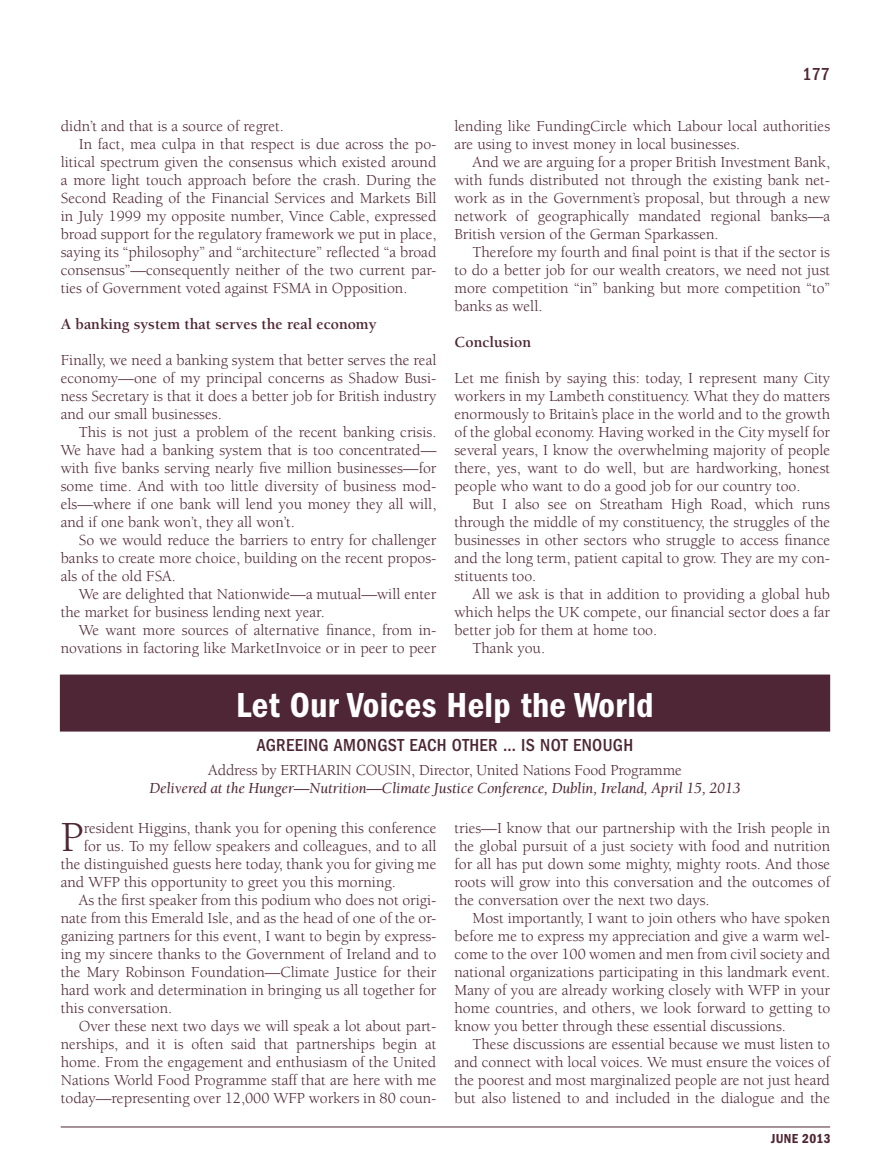
<style>
.page{position:relative;width:891px;height:1175px;background:#fff}
.page>*{position:absolute;margin:0;border:0;box-sizing:border-box;transform-origin:0 0}
.t1{font:44.1px "Berkeley";color:#4e2635}
.t2{font:36px "ITC Franklin Gothic Std Dm Cd";letter-spacing:.01em;color:#fff}
.t3{font:500 condensed 18px "ITC Franklin Gothic Std";letter-spacing:.02em;color:#4e2635}
.t4{font:15.75px/18px "Berkeley";color:#4e2635;text-align:justify}
.t5{font:italic 15.75px "Berkeley";letter-spacing:-.01em;color:#4e2635}
.t6{font:700 15.75px "Berkeley";color:#4e2635}
.t7{font:13.5px "ITC Franklin Gothic Std Dm Cd";letter-spacing:.02em;color:#4e2635}
</style>
<div class="page">
<hr style="left:61px;top:1126px;width:769px;height:1px;background:#4e2635">
<div style="left:60px;top:674px;width:770px;height:57px;background:#4e2635"></div>
<p class="t3" style="left:803px;top:64px;width:29px">177</p>
<p class="t4" style="left:61px;top:117px;width:224px">didn’t and that is a source of regret.</p>
<p class="t4" style="left:79px;top:135px;width:359px">In fact, mea culpa in that respect is due across the po-</p>
<p class="t4" style="left:61px;top:153px;width:377px">litical spectrum given the consensus which existed around</p>
<p class="t4" style="left:61px;top:171px;width:377px">a more light touch approach before the crash. During the</p>
<p class="t4" style="left:61px;top:189px;width:377px">Second Reading of the Financial Services and Markets Bill</p>
<p class="t4" style="left:61px;top:207px;width:377px">in July 1999 my opposite number, Vince Cable, expressed</p>
<p class="t4" style="left:61px;top:225px;width:377px">broad support for the regulatory framework we put in place,</p>
<p class="t4" style="left:61px;top:243px;width:377px">saying its “philosophy” and “architecture” reflected “a broad</p>
<p class="t4" style="left:61px;top:261px;width:377px">consensus”—consequently neither of the two current par-</p>
<p class="t4" style="left:61px;top:279px;width:348px">ties of Government voted against FSMA in Opposition.</p>
<p class="t6" style="left:61px;top:315px;width:317px">A banking system that serves the real economy</p>
<p class="t4" style="left:61px;top:351px;width:377px">Finally, we need a banking system that better serves the real economy—one of my principal concerns as Shadow Busi&shy;ness Secretary is that it does a better job for British industry and our small businesses.</p>
<p class="t4" style="left:61px;top:423px;width:377px;text-indent:18px">This is not just a problem of the recent banking crisis.<br>We have had a banking system that is too concentrated— with five banks serving nearly five million businesses—for some time. And with too little diversity of business mod&shy;els—where if one bank will lend you money they all will, and if one bank won’t, they all won’t.</p>
<p class="t4" style="left:61px;top:531px;width:377px;text-indent:18px">So we would reduce the barriers to entry for challenger banks to create more choice, building on the recent propos&shy;als of the old FSA.</p>
<p class="t4" style="left:61px;top:585px;width:377px;text-indent:18px">We are delighted that Nationwide—a mutual—will enter the market for business lending next year.</p>
<p class="t4" style="left:61px;top:621px;width:377px;text-align:right">We want more sources of alternative finance, from in&shy;novations in factoring like MarketInvoice or in peer to peer</p>
<p class="t4" style="left:454px;top:117px;width:377px">lending like FundingCircle which Labour local authorities are using to invest money in local businesses.</p>
<p class="t4" style="left:454px;top:153px;width:377px;text-indent:18px">And we are arguing for a proper British Investment Bank, with funds distributed not through the existing bank net&shy;work as in the Government’s proposal, but through a new network of geographically mandated regional banks—a British version of the German Sparkassen.</p>
<p class="t4" style="left:454px;top:243px;width:377px;text-indent:18px">Therefore my fourth and final point is that if the sector is to do a better job for our wealth creators, we need not just more competition “in” banking but more competition “to” banks as well.</p>
<p class="t6" style="left:454px;top:333px;width:78px">Conclusion</p>
<p class="t4" style="left:454px;top:369px;width:377px">Let me finish by saying this: today, I represent many City workers in my Lambeth constituency. What they do matters enormously to Britain’s place in the world and to the growth of the global economy. Having worked in the City myself for several years, I know the overwhelming majority of people there, yes, want to do well, but are hardworking, honest people who want to do a good job for our country too.</p>
<p class="t4" style="left:454px;top:495px;width:377px;text-indent:18px">But I also see on Streatham High Road, which runs through the middle of my constituency, the struggles of the businesses in other sectors who struggle to access finance and the long term, patient capital to grow. They are my con&shy;stituents too.</p>
<p class="t4" style="left:472px;top:585px;width:359px">All we ask is that in addition to providing a global hub</p>
<p class="t4" style="left:454px;top:603px;width:377px">which helps the UK compete, our financial sector does a far</p>
<p class="t4" style="left:454px;top:621px;width:204px">better job for them at home too.</p>
<p class="t4" style="left:472px;top:639px;width:74px">Thank you.</p>
<h2 class="t2" style="left:236px;top:684px;width:419px">Let Our Voices Help the World</h2>
<p class="t3" style="left:257px;top:735px;width:378px">AGREEING AMONGST EACH OTHER … IS NOT ENOUGH</p>
<p class="t4" style="left:208px;top:761px;width:475px">Address by ERTHARIN COUSIN, Director, United Nations Food Programme</p>
<p class="t5" style="left:149px;top:780px;width:593px">Delivered at the Hunger—Nutrition—Climate Justice Conference, Dublin, Ireland, April 15, 2013</p>
<h1 class="t1" style="left:61px;top:813px;width:24px">P</h1>
<p class="t4" style="left:84px;top:819px;width:354px">resident Higgins, thank you for opening this conference</p>
<p class="t4" style="left:84px;top:837px;width:354px">for us. To my fellow speakers and colleagues, and to all</p>
<p class="t4" style="left:61px;top:855px;width:377px">the distinguished guests here today, thank you for giving me</p>
<p class="t4" style="left:61px;top:873px;width:337px">and WFP this opportunity to greet you this morning.</p>
<p class="t4" style="left:79px;top:891px;width:359px">As the first speaker from this podium who does not origi-</p>
<p class="t4" style="left:61px;top:909px;width:377px">nate from this Emerald Isle, and as the head of one of the or-</p>
<p class="t4" style="left:61px;top:927px;width:377px">ganizing partners for this event, I want to begin by express-</p>
<p class="t4" style="left:61px;top:945px;width:377px">ing my sincere thanks to the Government of Ireland and to</p>
<p class="t4" style="left:61px;top:963px;width:377px">the Mary Robinson Foundation—Climate Justice for their</p>
<p class="t4" style="left:61px;top:981px;width:377px">hard work and determination in bringing us all together for</p>
<p class="t4" style="left:61px;top:999px;width:113px">this conversation.</p>
<p class="t4" style="left:79px;top:1017px;width:359px">Over these next two days we will speak a lot about part-</p>
<p class="t4" style="left:61px;top:1035px;width:377px">nerships, and it is often said that partnerships begin at</p>
<p class="t4" style="left:61px;top:1053px;width:377px">home. From the engagement and enthusiasm of the United</p>
<p class="t4" style="left:61px;top:1071px;width:377px">Nations World Food Programme staff that are here with me</p>
<p class="t4" style="left:61px;top:1089px;width:377px">today—representing over 12,000 WFP workers in 80 coun-</p>
<p class="t4" style="left:454px;top:819px;width:377px">tries—I know that our partnership with the Irish people in the global pursuit of a just society with food and nutrition for all has put down some mighty, mighty roots. And those roots will grow into this conversation and the outcomes of the conversation over the next two days.</p>
<p class="t4" style="left:454px;top:909px;width:377px;text-indent:18px">Most importantly, I want to join others who have spoken before me to express my appreciation and give a warm wel&shy;come to the over 100 women and men from civil society and national organizations participating in this landmark event.<br>Many of you are already working closely with WFP in your home countries, and others, we look forward to getting to know you better through these essential discussions.</p>
<p class="t4" style="left:454px;top:1035px;width:377px;text-indent:18px">These discussions are essential because we must listen to and connect with local voices. We must ensure the voices of the poorest and most marginalized people are not just heard but also listened to and included in the dialogue and the</p>
<p class="t7" style="left:771px;top:1130px;width:13px">June</p>
<p class="t7" style="left:802px;top:1130px;width:30px">2013</p>
</div>
